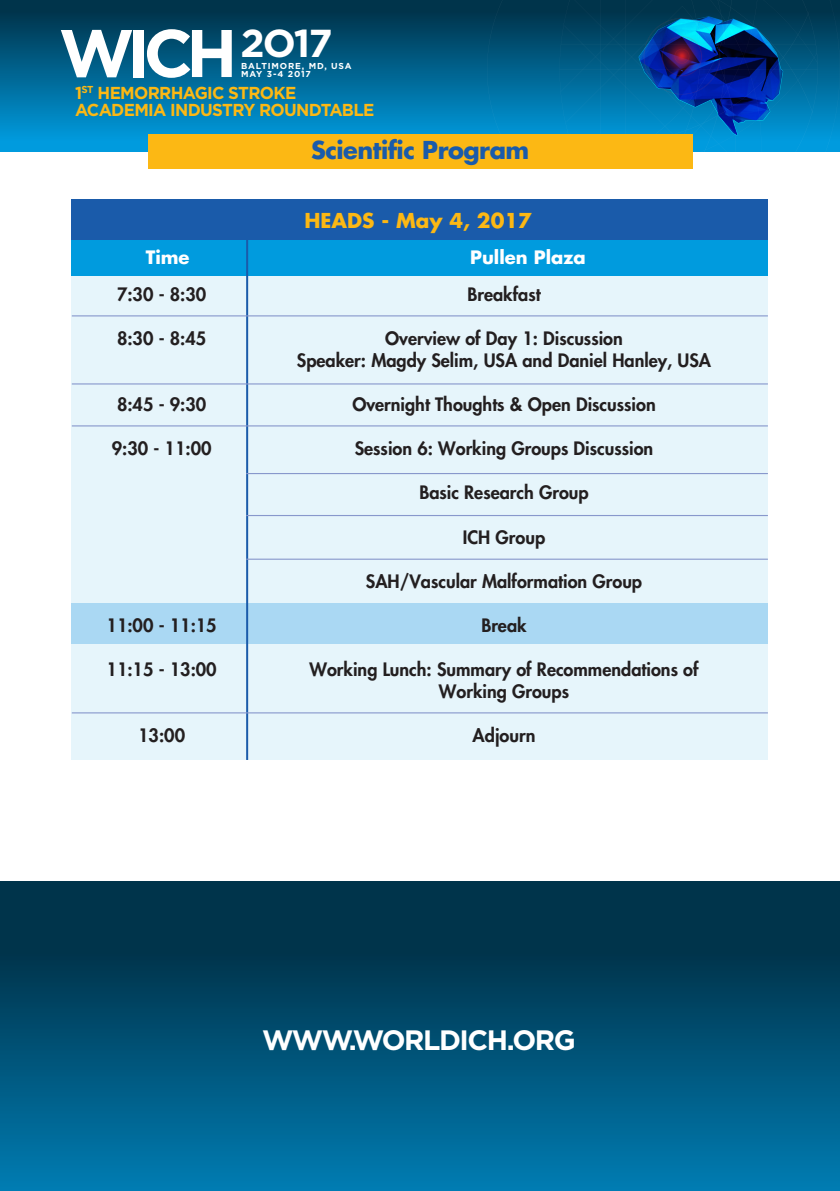
<style>
.page{position:relative;width:840px;height:1191px;background:#fff}
.page>*{position:absolute;margin:0;border:0;box-sizing:border-box;transform-origin:0 0}
.t1{font:700 67.2px "Gotham";color:#fff}
.t2{font:700 39px "Gotham";color:#fff}
.t3{font:700 28px "Gotham";letter-spacing:-.05em;color:#fff}
.t4{font:700 24px "Futura";letter-spacing:-.02em;color:#1a5baa}
.t5{font:700 20px "Futura";color:#fcb814}
.t6{font:800 18px "Futura";color:#231f20}
.t7{font:700 18px "Futura";color:#fff}
.t8{font:700 17.4px "Gotham";letter-spacing:-.04em;color:#fcb814}
.t9{font:700 8.6px "Gotham";letter-spacing:.1em;color:#fff}
</style>
<div class="page">
<svg style="left:0;top:0;width:486px;height:169px;background:#0a6890"></svg>
<svg style="left:767px;top:0;width:72px;height:257px"></svg>
<svg style="left:486px;top:0;width:331px;height:235px"></svg>
<svg style="left:559px;top:0;width:258px;height:234px"></svg>
<div style="left:147px;top:134px;width:545px;height:34px;background:#fcb814"></div>
<div style="left:72px;top:276px;width:695px;height:484px;background:#e6f5fb"></div>
<div style="left:72px;top:603px;width:695px;height:41px;background:#aad8f3"></div>
<div style="left:72px;top:239px;width:695px;height:37px;background:#009bde"></div>
<div style="left:72px;top:199px;width:695px;height:41px;background:#1a5baa"></div>
<hr style="left:246px;top:239px;width:2px;height:521px;background:#1a5baa">
<hr style="left:72px;top:315px;width:695px;height:1px;background:#8898cc">
<hr style="left:72px;top:425px;width:695px;height:1px;background:#8898cc">
<hr style="left:72px;top:383px;width:695px;height:1px;background:#8898cc">
<hr style="left:246px;top:473px;width:521px;height:1px;background:#8898cc">
<hr style="left:246px;top:515px;width:521px;height:1px;background:#8898cc">
<hr style="left:246px;top:558px;width:521px;height:2px;background:#8898cc">
<hr style="left:72px;top:712px;width:695px;height:1px;background:#8898cc">
<svg style="left:0;top:882px;width:839px;height:309px;background:#005073"></svg>
<p class="t1" style="left:59px;top:14px;width:180px">WICH</p>
<p class="t2" style="left:240px;top:20px;width:93px">2O17</p>
<p class="t9" style="left:241px;top:61px;width:112px">BALTIMORE, MD, USA</p>
<p class="t9" style="left:241px;top:69px;width:71px">MAY 3-4 2017</p>
<p class="t8" style="left:75px;top:83px;width:222px">1<sup>ST</sup> HEMORRHAGIC STROKE</p>
<p class="t8" style="left:75px;top:100px;width:300px">ACADEMIA INDUSTRY ROUNDTABLE</p>
<p class="t4" style="left:311px;top:134px;width:220px">Scientific Program</p>
<p class="t5" style="left:304px;top:206px;width:229px">HEADS - May 4, 2017</p>
<p class="t7" style="left:146px;top:244px;width:45px">Time</p>
<p class="t7" style="left:470px;top:244px;width:117px">Pullen Plaza</p>
<p class="t6" style="left:117px;top:283px;width:91px">7:30 - 8:30</p>
<p class="t6" style="left:467px;top:283px;width:75px">Breakfast</p>
<p class="t6" style="left:117px;top:327px;width:91px">8:30 - 8:45</p>
<p class="t6" style="left:385px;top:327px;width:239px">Overview of Day 1: Discussion</p>
<p class="t6" style="left:297px;top:349px;width:415px">Speaker: Magdy Selim, USA and Daniel Hanley, USA</p>
<p class="t6" style="left:117px;top:393px;width:91px">8:45 - 9:30</p>
<p class="t6" style="left:352px;top:393px;width:305px">Overnight Thoughts &amp; Open Discussion</p>
<p class="t6" style="left:112px;top:437px;width:101px">9:30 - 11:00</p>
<p class="t6" style="left:354px;top:437px;width:300px">Session 6: Working Groups Discussion</p>
<p class="t6" style="left:419px;top:481px;width:171px">Basic Research Group</p>
<p class="t6" style="left:462px;top:525px;width:84px">ICH Group</p>
<p class="t6" style="left:366px;top:569px;width:277px">SAH/Vascular Malformation Group</p>
<p class="t6" style="left:106px;top:613px;width:111px">11:00 - 11:15</p>
<p class="t6" style="left:481px;top:613px;width:47px">Break</p>
<p class="t6" style="left:106px;top:657px;width:111px">11:15 - 13:00</p>
<p class="t6" style="left:309px;top:657px;width:390px">Working Lunch: Summary of Recommendations of</p>
<p class="t6" style="left:438px;top:679px;width:132px">Working Groups</p>
<p class="t6" style="left:138px;top:723px;width:48px">13:00</p>
<p class="t6" style="left:472px;top:723px;width:64px">Adjourn</p>
<p class="t3" style="left:262px;top:1023px;width:315px">WWW.WORLDICH.ORG</p>
</div>
